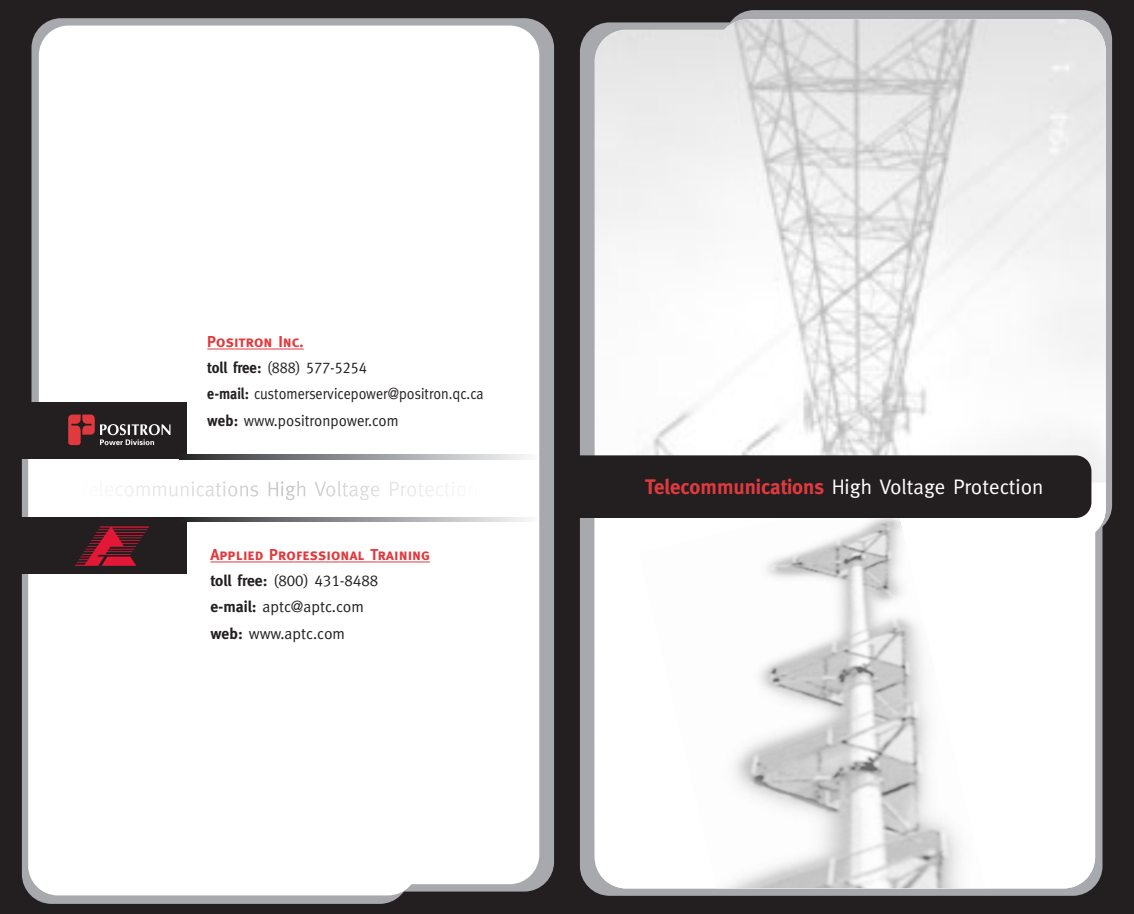
<style>
.page{position:relative;width:1134px;height:914px;background:#fff}
.page>*{position:absolute;margin:0;border:0;box-sizing:border-box;transform-origin:0 0}
.t1{font:21px "Meta";color:#fff}
.t2{font:15.75px/26.2px "Meta";color:#231f20;scale:.9 1}
.t3{font:15.75px "Meta Bold Caps";color:#e13a3e}
.t4{font:15.75px/26.2px "Meta";color:#231f20}
.t5{font:15.75px "Meta Caps";color:#231f20;scale:.95 1}
.t6{font:15.75px "Meta Caps";color:#231f20}
.s1{font-family:"Meta";font-weight:700}
.s2{font-weight:700}
.s3{font-weight:700;color:#e13a3e}
</style>
<div class="page">
<div style="left:567px;top:0;width:567px;height:913px;background:#231f20"></div>
<div style="left:580px;top:22px;width:523px;height:873px;background:#a7a9ac;border-radius:30px"></div>
<div style="left:724px;top:10px;width:388px;height:524px;background:#a7a9ac;border-radius:30px"></div>
<div style="left:0;top:0;width:567px;height:913px;background:#231f20"></div>
<div style="left:32px;top:18px;width:522px;height:873px;background:linear-gradient(to right,#a7a9ac,#a9abae);border-radius:30px"></div>
<div style="left:39px;top:26px;width:500px;height:858px;background:#fff;border-radius:30px"></div>
<div style="left:22px;top:418px;width:388px;height:485px;background:#a7a9ac;border-radius:30px"></div>
<div style="left:28px;top:414px;width:390px;height:481px;background:#fff;border-radius:30px"></div>
<svg style="left:108px;top:481px;width:341px;height:19px"></svg>
<div style="left:13px;top:518px;width:174px;height:56px;background:#231f20"></div>
<svg style="left:75px;top:526px;width:74px;height:39px"></svg>
<div style="left:13px;top:403px;width:174px;height:56px;background:#231f20"></div>
<svg style="left:68px;top:414px;width:102px;height:31px"></svg>
<hr style="left:207px;top:349px;width:97px;height:1px;background:#e13a3e">
<hr style="left:210px;top:561px;width:168px;height:1px;background:#e13a3e">
<hr style="left:378px;top:561px;width:52px;height:1px;background:#e13a3e">
<svg style="left:187px;top:455px;width:342px;height:4px"></svg>
<svg style="left:187px;top:518px;width:342px;height:4px"></svg>
<img style="left:595px;top:19px;width:511px;height:463px">
<div style="left:595px;top:482px;width:511px;height:406px;background:#fff"></div>
<img style="left:640px;top:518px;width:351px;height:370px">
<div style="left:580px;top:455px;width:511px;height:63px;background:#231f20"></div>
<p class="t3" style="left:207px;top:332px;width:98px">Positron Inc.</p>
<p class="t5" style="left:207px;top:358px;width:169px"><span class="s1">toll free:</span> (888) 577-5254</p>
<p class="t2" style="left:207px;top:382px;width:308px"><span class="s2">e-mail:</span> customerservicepower@positron.qc.ca <span class="s2">web:</span> www.positronpower.com</p>
<p class="t3" style="left:210px;top:545px;width:221px">Applied Professional Training</p>
<p class="t6" style="left:210px;top:571px;width:169px"><span class="s1">toll free:</span> (800) 431-8488</p>
<p class="t4" style="left:210px;top:595px;width:155px"><span class="s2">e-mail:</span> aptc@aptc.com <span class="s2">web:</span> www.aptc.com</p>
<h1 class="t1" style="left:645px;top:479px;width:400px"><span class="s3">Telecommunications</span> High Voltage Protection</h1>
</div>
